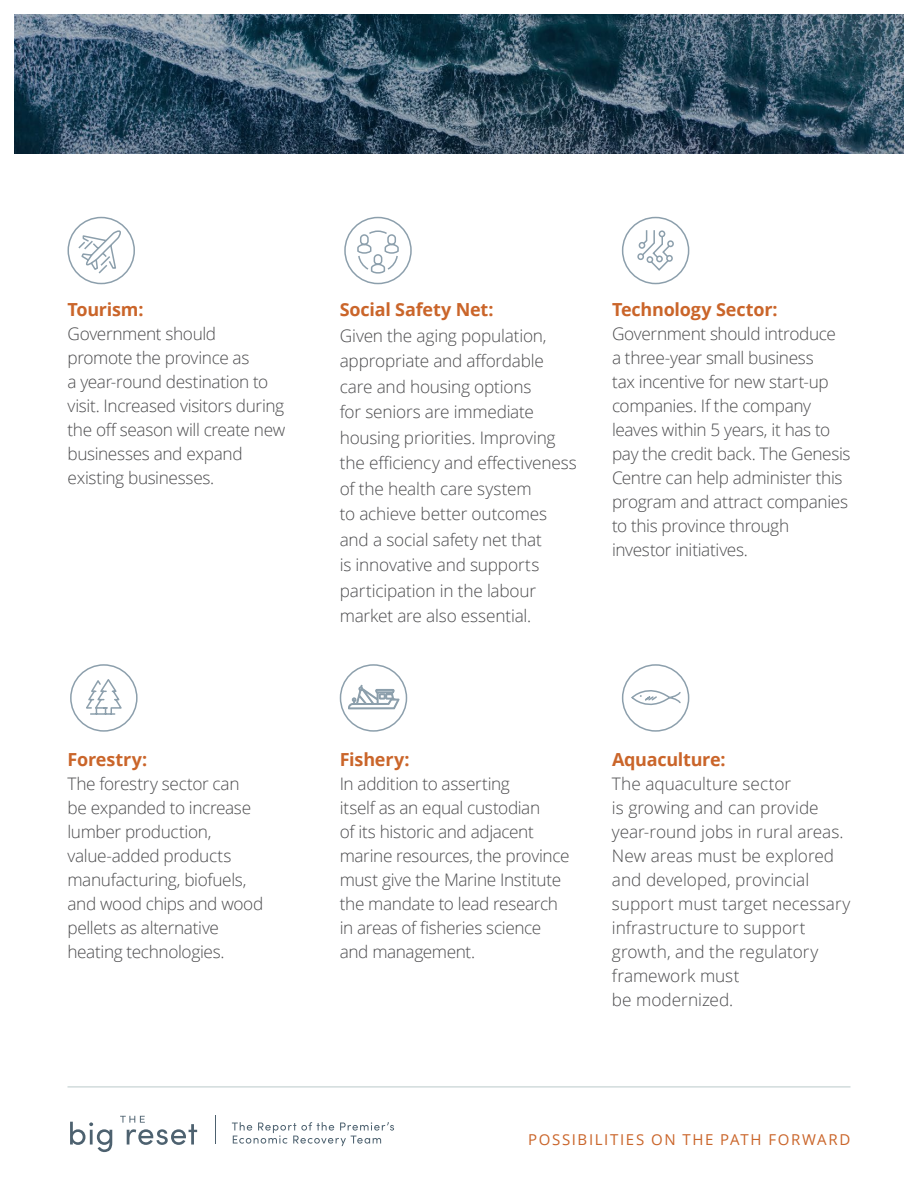
<style>
.page{position:relative;width:918px;height:1188px;background:#fff}
.page>*{position:absolute;margin:0;border:0;box-sizing:border-box;transform-origin:0 0}
.t1{font:700 18px "Open Sans";letter-spacing:-.015em;color:#ca652a}
.t2{font:300 17.25px/24px "Open Sans";letter-spacing:-.015em;color:#4c4c4e}
.t3{font:15px "Open Sans";letter-spacing:.11em;color:#ca652a}
</style>
<div class="page">
<svg style="left:70px;top:1122px;width:42px;height:30px"></svg>
<svg style="left:120px;top:1116px;width:77px;height:29px"></svg>
<svg style="left:215px;top:1116px;width:1px;height:28px"></svg>
<svg style="left:232px;top:1122px;width:162px;height:24px"></svg>
<hr style="left:68px;top:1086px;width:783px;height:2px;background:#d1dbdc">
<img style="left:14px;top:14px;width:890px;height:139px">
<div style="left:68px;top:217px;width:67px;height:67px;border:2px solid #8c9fac;border-radius:50%"></div>
<div style="left:344px;top:217px;width:68px;height:67px;border:2px solid #8c9fac;border-radius:50%"></div>
<svg style="left:77px;top:229px;width:45px;height:46px"></svg>
<div style="left:622px;top:217px;width:67px;height:67px;border:2px solid #8c9fac;border-radius:50%"></div>
<div style="left:667px;top:240px;width:7px;height:7px;border:2px solid #8c9fac;border-radius:50%"></div>
<svg style="left:638px;top:230px;width:35px;height:41px"></svg>
<div style="left:637px;top:253px;width:7px;height:7px;border:2px solid #8c9fac;border-radius:50%"></div>
<div style="left:70px;top:664px;width:68px;height:68px;border:2px solid #8c9fac;border-radius:50%"></div>
<svg style="left:86px;top:679px;width:36px;height:36px"></svg>
<div style="left:340px;top:664px;width:67px;height:68px;border:2px solid #8c9fac;border-radius:50%"></div>
<svg style="left:348px;top:685px;width:52px;height:24px"></svg>
<div style="left:622px;top:664px;width:67px;height:68px;border:2px solid #8c9fac;border-radius:50%"></div>
<svg style="left:356px;top:230px;width:44px;height:44px"></svg>
<svg style="left:631px;top:690px;width:50px;height:16px"></svg>
<p class="t1" style="left:68px;top:302px;width:77px">Tourism:</p>
<p class="t2" style="left:68px;top:324px;width:219px">Government should promote the province as<br>a year-round destination to visit. Increased visitors during the off season will create new businesses and expand existing businesses.</p>
<p class="t1" style="left:68px;top:752px;width:81px">Forestry:</p>
<p class="t2" style="left:68px;top:773px;width:197px">The forestry sector can<br>be expanded to increase lumber production, value-added products manufacturing, biofuels, and wood chips and wood pellets as alternative heating technologies.</p>
<p class="t1" style="left:340px;top:302px;width:155px">Social Safety Net:</p>
<p class="t2" style="left:340px;top:324px;width:239px;line-height:25.5px">Given the aging population, appropriate and affordable care and housing options<br>for seniors are immediate housing priorities. Improving the efficiency and effectiveness of the health care system<br>to achieve better outcomes and a social safety net that<br>is innovative and supports participation in the labour market are also essential.</p>
<p class="t1" style="left:612px;top:302px;width:167px">Technology Sector:</p>
<p class="t2" style="left:612px;top:324px;width:240px">Government should introduce<br>a three-year small business<br>tax incentive for new start-up companies. If the company leaves within 5 years, it has to pay the credit back. The Genesis<br>Centre can help administer this program and attract companies to this province through investor initiatives.</p>
<p class="t1" style="left:340px;top:752px;width:71px">Fishery:</p>
<p class="t2" style="left:340px;top:773px;width:231px">In addition to asserting<br>itself as an equal custodian<br>of its historic and adjacent marine resources, the province must give the Marine Institute the mandate to lead research in areas of fisheries science and management.</p>
<p class="t1" style="left:612px;top:752px;width:115px">Aquaculture:</p>
<p class="t2" style="left:612px;top:773px;width:240px">The aquaculture sector<br>is growing and can provide year-round jobs in rural areas.<br>New areas must be explored and developed, provincial support must target necessary infrastructure to support growth, and the regulatory framework must<br>be modernized.</p>
<p class="t3" style="left:528px;top:1131px;width:324px">POSSIBILITIES ON THE PATH FORWARD</p>
</div>
